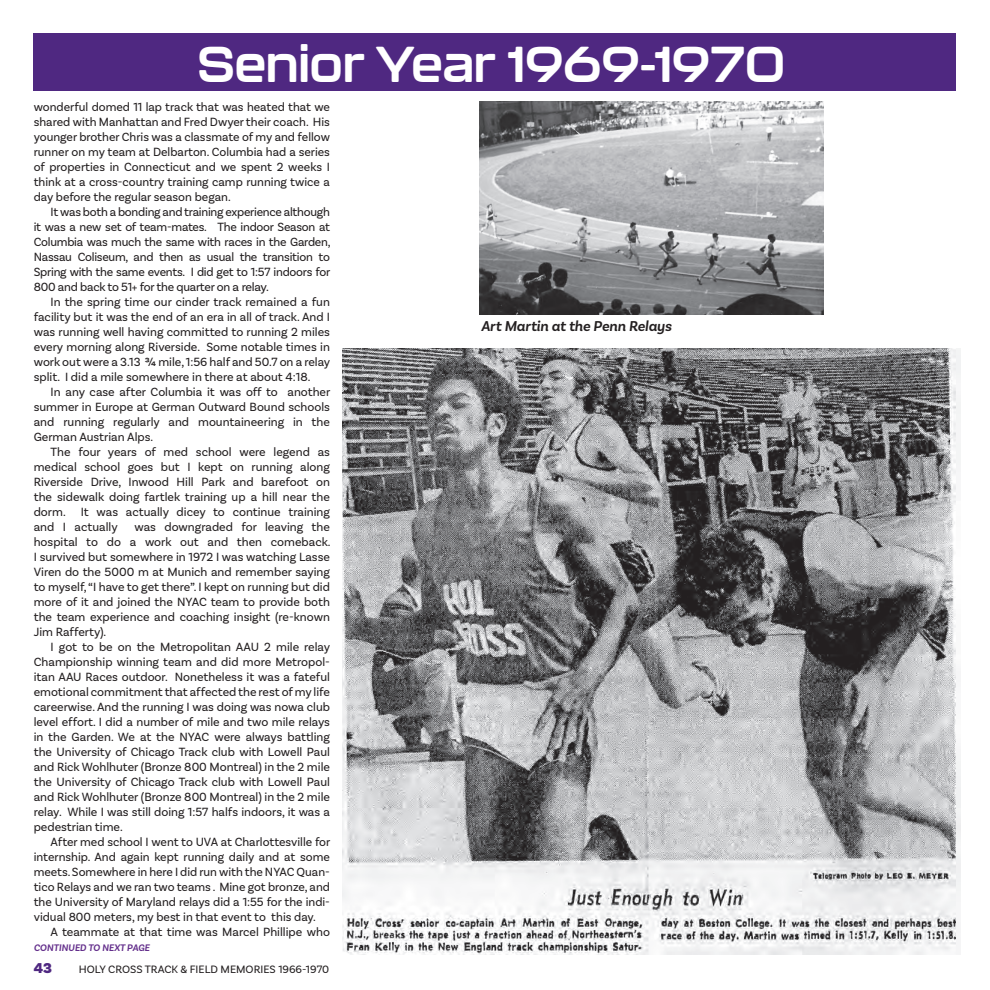
<style>
.page{position:relative;width:990px;height:990px;background:#fff}
.page>*{position:absolute;margin:0;border:0;box-sizing:border-box;transform-origin:0 0}
.t1{font:700 50px "Kallisto";letter-spacing:-.015em;color:#fff}
.t2{font:italic 600 15px "Basic Sans";letter-spacing:-.005em;color:#231f20}
.t3{font:900 15px "Basic Sans";color:#4f2881}
.Paragraph_Style_1{font:12.5px/15px "Basic Sans";color:#231f20;text-align:justify}
.t4{font:11.25px "Basic Sans";color:#231f20}
.Paragraph_Style_1-2{font:italic 600 10px "Basic Sans";color:#632e8b}
</style>
<div class="page">
<img style="left:343px;top:348px;width:617px;height:607px">
<div style="left:34px;top:34px;width:922px;height:57px;background:#4f2881"></div>
<img style="left:479px;top:101px;width:345px;height:214px">
<p class="t1" style="left:197px;top:33px;width:590px">Senior Year 1969-1970</p>
<p class="Paragraph_Style_1" style="left:34px;top:99px;width:298px">wonderful domed 11 lap track that was heated that we shared with Manhattan and Fred Dwyer their coach. His younger brother Chris was a classmate of my and fellow runner on my team at Delbarton. Columbia had a series of properties in Connecticut and we spent 2 weeks I think at a cross-country training camp running twice a day before the regular season began.</p>
<p class="Paragraph_Style_1" style="left:34px;top:204px;width:298px;text-indent:17px">It was both a bonding and training experience although it was a new set of team-mates. The indoor Season at Columbia was much the same with races in the Garden, Nassau Coliseum, and then as usual the transition to Spring with the same events. I did get to 1:57 indoors for 800 and back to 51+ for the quarter on a relay.</p>
<p class="Paragraph_Style_1" style="left:34px;top:294px;width:298px;text-indent:17px">In the spring time our cinder track remained a fun facility but it was the end of an era in all of track. And I was running well having committed to running 2 miles every morning along Riverside. Some notable times in work out were a 3.13 ¾ mile, 1:56 half and 50.7 on a relay split. I did a mile somewhere in there at about 4:18.</p>
<p class="Paragraph_Style_1" style="left:34px;top:384px;width:298px;text-indent:17px">In any case after Columbia it was off to another summer in Europe at German Outward Bound schools and running regularly and mountaineering in the German Austrian Alps.</p>
<p class="Paragraph_Style_1" style="left:34px;top:444px;width:298px;text-indent:17px">The four years of med school were legend as medical school goes but I kept on running along Riverside Drive, Inwood Hill Park and barefoot on the sidewalk doing fartlek training up a hill near the dorm. It was actually dicey to continue training and I actually</p>
<p class="t2" style="left:481px;top:317px;width:192px">Art Martin at the Penn Relays</p>
<p class="Paragraph_Style_1" style="left:34px;top:519px;width:298px;text-indent:101px">was downgraded for leaving the hospital to do a work out and then comeback.<br>I survived but somewhere in 1972 I was watching Lasse Viren do the 5000 m at Munich and remember saying to myself, “I have to get there”. I kept on running but did more of it and joined the NYAC team to provide both the team experience and coaching insight (re-known Jim Rafferty).</p>
<p class="Paragraph_Style_1" style="left:34px;top:639px;width:298px;text-indent:17px">I got to be on the Metropolitan AAU 2 mile relay Championship winning team and did more Metropol&shy;itan AAU Races outdoor. Nonetheless it was a fateful emotional commitment that affected the rest of my life careerwise. And the running I was doing was nowa club level effort. I did a number of mile and two mile relays in the Garden. We at the NYAC were always battling the University of Chicago Track club with Lowell Paul and Rick Wohlhuter (Bronze 800 Montreal) in the 2 mile the University of Chicago Track club with Lowell Paul and Rick Wohlhuter (Bronze 800 Montreal) in the 2 mile relay. While I was still doing 1:57 halfs indoors, it was a pedestrian time.</p>
<p class="Paragraph_Style_1" style="left:34px;top:834px;width:298px;text-indent:17px">After med school I went to UVA at Charlottesville for internship. And again kept running daily and at some meets. Somewhere in here I did run with the NYAC Quan&shy;tico Relays and we ran two teams . Mine got bronze, and the University of Maryland relays did a 1:55 for the indi&shy;vidual 800 meters, my best in that event to this day.</p>
<p class="Paragraph_Style_1" style="left:51px;top:924px;width:281px">A teammate at that time was Marcel Phillipe who</p>
<p class="Paragraph_Style_1-2" style="left:34px;top:942px;width:118px">CONTINUED TO NEXT PAGE</p>
<p class="t3" style="left:34px;top:958px;width:20px">43</p>
<p class="t4" style="left:79px;top:962px;width:252px">HOLY CROSS TRACK &amp; FIELD MEMORIES 1966-1970</p>
</div>
